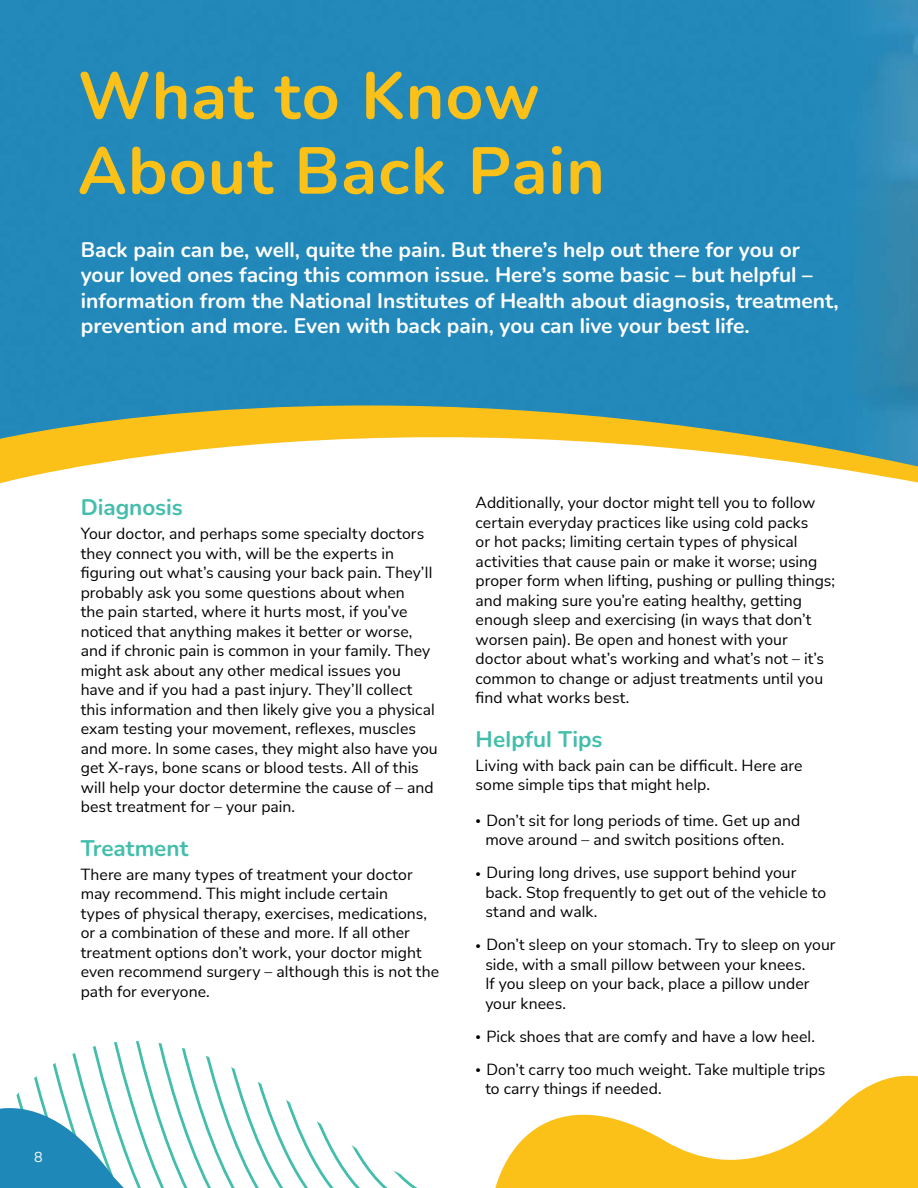
<style>
.page{position:relative;width:918px;height:1188px;background:#fff}
.page>*{position:absolute;margin:0;border:0;box-sizing:border-box;transform-origin:0 0}
.t1{font:200 66px/75px "Nunito";letter-spacing:.015em;color:#fbc119}
.t2{font:200 22.5px "Nunito";color:#44beac}
.t3{font:200 21px/25.5px "Nunito";color:#fff}
.t4{font:15.75px/19.5px "Nunito Sans";color:#000}
.t5{font:14.25px "Nunito Sans";color:#fff}
.s1{font-weight:300;font-size:10.5px}
</style>
<div class="page">
<img style="left:0;top:0;width:918px;height:466px">
<svg style="left:53px;top:1041px;width:182px;height:28px"></svg>
<svg style="left:495px;top:1075px;width:423px;height:113px;fill:#fbc119"></svg>
<svg style="left:0;top:1069px;width:418px;height:119px"></svg>
<img style="left:917px;top:1075px;width:1px;height:64px">
<h1 class="t1" style="left:78px;top:56px;width:529px">What to Know<br>About Back Pain</h1>
<p class="t3" style="left:81px;top:236px;width:760px">Back pain can be, well, quite the pain. But there’s help out there for you or your loved ones facing this common issue. Here’s some basic – but helpful – information from the National Institutes of Health about diagnosis, treatment, prevention and more. Even with back pain, you can live your best life.</p>
<p class="t5" style="left:34px;top:1148px;width:10px">8</p>
<h2 class="t2" style="left:81px;top:492px;width:103px">Diagnosis</h2>
<p class="t4" style="left:81px;top:524px;width:359px">Your doctor, and perhaps some specialty doctors they connect you with, will be the experts in figuring out what’s causing your back pain. They’ll probably ask you some questions about when<br>the pain started, where it hurts most, if you’ve noticed that anything makes it better or worse, and if chronic pain is common in your family. They might ask about any other medical issues you have and if you had a past injury. They’ll collect this information and then likely give you a physical exam testing your movement, reflexes, muscles and more. In some cases, they might also have you get X-rays, bone scans or blood tests. All of this will help your doctor determine the cause of – and best treatment for – your pain.</p>
<h2 class="t2" style="left:81px;top:832px;width:109px">Treatment</h2>
<p class="t4" style="left:81px;top:864px;width:360px">There are many types of treatment your doctor may recommend. This might include certain<br>types of physical therapy, exercises, medications, or a combination of these and more. If all other treatment options don’t work, your doctor might even recommend surgery – although this is not the path for everyone.</p>
<p class="t4" style="left:476px;top:493px;width:361px">Additionally, your doctor might tell you to follow certain everyday practices like using cold packs<br>or hot packs; limiting certain types of physical activities that cause pain or make it worse; using proper form when lifting, pushing or pulling things; and making sure you’re eating healthy, getting enough sleep and exercising (in ways that don’t worsen pain). Be open and honest with your doctor about what’s working and what’s not – it’s common to change or adjust treatments until you find what works best.</p>
<h2 class="t2" style="left:476px;top:723px;width:128px">Helpful Tips</h2>
<p class="t4" style="left:476px;top:755px;width:329px">Living with back pain can be difficult. Here are some simple tips that might help.</p>
<p class="t4" style="left:476px;top:810px;width:326px;text-align:center"><span class="s1">•</span> Don’t sit for long periods of time. Get up and move around – and switch positions often.</p>
<p class="t4" style="left:485px;top:863px;width:342px;text-indent:-10px"><span class="s1">•</span> During long drives, use support behind your back. Stop frequently to get out of the vehicle to stand and walk.</p>
<p class="t4" style="left:485px;top:935px;width:352px;text-indent:-10px"><span class="s1">•</span> Don’t sleep on your stomach. Try to sleep on your side, with a small pillow between your knees.<br>If you sleep on your back, place a pillow under your knees.</p>
<p class="t4" style="left:476px;top:1026px;width:341px"><span class="s1">•</span> Pick shoes that are comfy and have a low heel.</p>
<p class="t4" style="left:485px;top:1059px;width:342px;text-indent:-10px"><span class="s1">•</span> Don’t carry too much weight. Take multiple trips to carry things if needed.</p>
</div>
